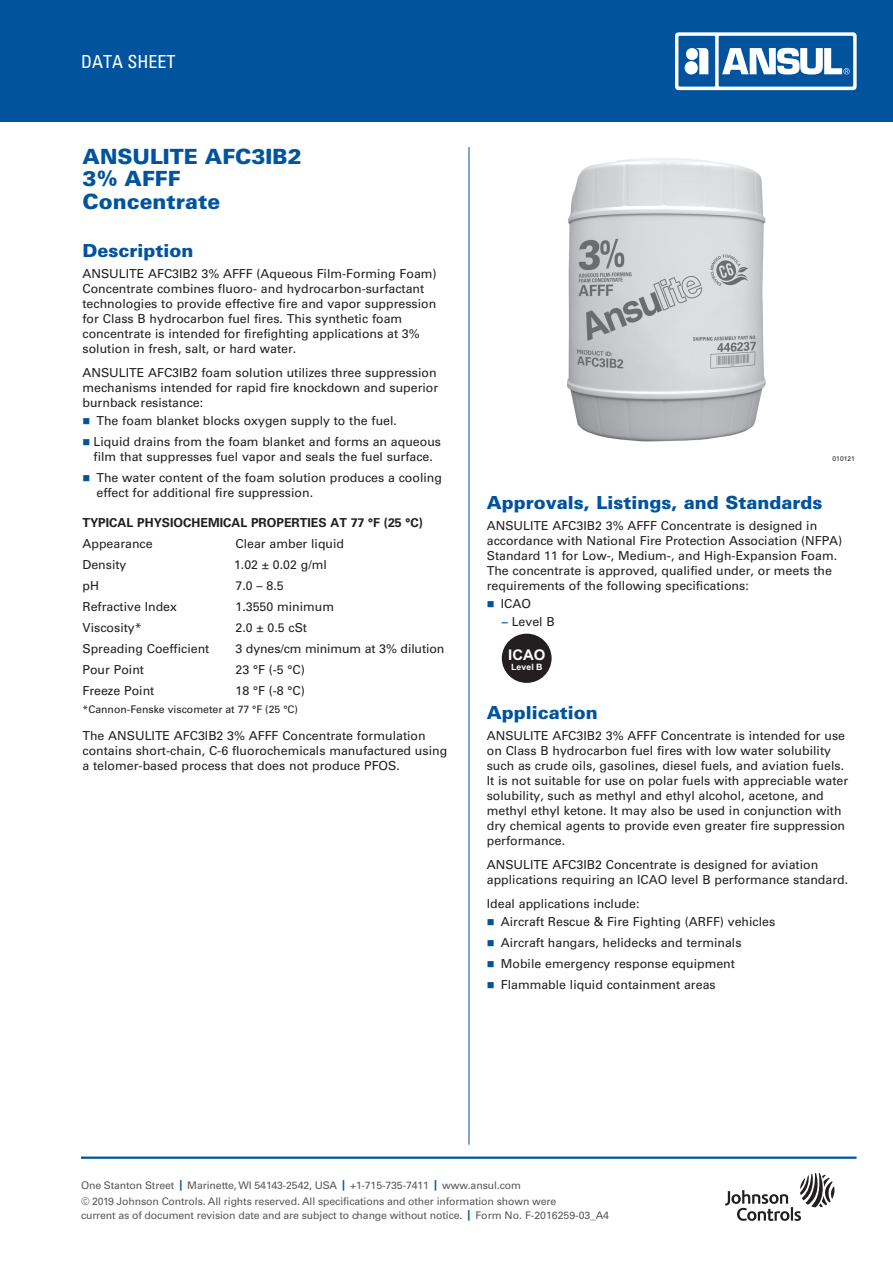
<style>
.page{position:relative;width:893px;height:1263px;background:#fff}
.page>*{position:absolute;margin:0;border:0;box-sizing:border-box;transform-origin:0 0}
.t1{font:900 21px/22.5px "Univers LT Std";color:#01539e}
.t2{font:900 18px "Univers LT Std";color:#01539e}
.t3{font:condensed 18px "Univers LT Std";color:#fff}
.t4{font:700 14.7px "Arial";color:#fff}
.t5{font:12.3px/15px "Univers LT Std";color:#231f20}
.t6{font:700 12.3px "Univers LT Std";color:#231f20}
.t7{font:10.5px/16.2px "Univers LT Std";letter-spacing:-.01em;color:#57585a}
.t8{font:10.5px "Univers LT Std";color:#231f20}
.t9{font:700 8.7px "Arial";color:#fff}
.t10{font:6.75px "Univers LT Std";color:#231f20}
.s1{color:#01539e}
.s2{font-weight:700;color:#0068a9}
.s3{font-weight:700;color:#01539e}
</style>
<div class="page">
<hr style="left:469px;top:147px;width:1px;height:998px;background:#01539e">
<hr style="left:81px;top:1156px;width:775px;height:3px;background:#01539e">
<svg style="left:725px;top:1173px;width:109px;height:48px"></svg>
<div style="left:0;top:0;width:893px;height:122px;background:#01539e"></div>
<svg style="left:675px;top:32px;width:181px;height:58px"></svg>
<img style="left:567px;top:158px;width:199px;height:284px">
<div style="left:502px;top:634px;width:50px;height:49px;background:#231f20;border-radius:50%"></div>
<h2 class="t3" style="left:81px;top:50px;width:96px">DATA SHEET</h2>
<h1 class="t1" style="left:82px;top:145px;width:221px">ANSULITE AFC3IB2<br>3% AFFF<br>Concentrate</h1>
<h2 class="t2" style="left:82px;top:239px;width:112px">Description</h2>
<p class="t5" style="left:82px;top:266px;width:356px">ANSULITE AFC3IB2 3% AFFF (Aqueous Film-Forming Foam)<br>Concentrate combines fluoro- and hydrocarbon-surfactant technologies to provide effective fire and vapor suppression for Class B hydrocarbon fuel fires. This synthetic foam concentrate is intended for firefighting applications at 3% solution in fresh, salt, or hard water.</p>
<p class="t5" style="left:82px;top:365px;width:357px">ANSULITE AFC3IB2 foam solution utilizes three suppression mechanisms intended for rapid fire knockdown and superior burnback resistance:</p>
<p class="t5" style="left:82px;top:413px;width:316px"><span class="s1">■</span> The foam blanket blocks oxygen supply to the fuel.</p>
<p class="t5" style="left:82px;top:434px;width:360px;text-align:center"><span class="s1">■</span> Liquid drains from the foam blanket and forms an aqueous film that suppresses fuel vapor and seals the fuel surface.</p>
<p class="t5" style="left:97px;top:470px;width:347px;text-indent:-14px"><span class="s1">■</span> The water content of the foam solution produces a cooling effect for additional fire suppression.</p>
<p class="t6" style="left:83px;top:515px;width:342px">TYPICAL PHYSIOCHEMICAL PROPERTIES AT 77 °F (25 °C)</p>
<p class="t5" style="left:83px;top:536px;width:72px">Appearance</p>
<p class="t5" style="left:236px;top:536px;width:110px">Clear amber liquid</p>
<p class="t5" style="left:83px;top:557px;width:46px">Density</p>
<p class="t5" style="left:234px;top:557px;width:94px">1.02 ± 0.02 g/ml</p>
<p class="t5" style="left:83px;top:578px;width:18px">pH</p>
<p class="t5" style="left:236px;top:578px;width:50px">7.0 – 8.5</p>
<p class="t5" style="left:83px;top:599px;width:96px">Refractive Index</p>
<p class="t5" style="left:236px;top:599px;width:100px">1.3550 minimum</p>
<p class="t5" style="left:83px;top:620px;width:61px">Viscosity*</p>
<p class="t5" style="left:236px;top:620px;width:73px">2.0 ± 0.5 cSt</p>
<p class="t5" style="left:83px;top:641px;width:128px">Spreading Coefficient</p>
<p class="t5" style="left:236px;top:641px;width:210px">3 dynes/cm minimum at 3% dilution</p>
<p class="t5" style="left:83px;top:662px;width:63px">Pour Point</p>
<p class="t5" style="left:236px;top:662px;width:71px">23 °F (-5 °C)</p>
<p class="t5" style="left:83px;top:683px;width:73px">Freeze Point</p>
<p class="t5" style="left:236px;top:683px;width:71px">18 °F (-8 °C)</p>
<p class="t8" style="left:82px;top:703px;width:217px">*Cannon-Fenske viscometer at 77 °F (25 °C)</p>
<p class="t5" style="left:82px;top:728px;width:366px">The ANSULITE AFC3IB2 3% AFFF Concentrate formulation contains short-chain, C-6 fluorochemicals manufactured using a telomer-based process that does not produce PFOS.</p>
<p class="t10" style="left:832px;top:454px;width:24px">010121</p>
<h2 class="t2" style="left:487px;top:491px;width:337px">Approvals, Listings, and Standards</h2>
<p class="t5" style="left:487px;top:518px;width:357px">ANSULITE AFC3IB2 3% AFFF Concentrate is designed in accordance with National Fire Protection Association (NFPA)<br>Standard 11 for Low-, Medium-, and High-Expansion Foam.<br>The concentrate is approved, qualified under, or meets the requirements of the following specifications:</p>
<p class="t5" style="left:487px;top:596px;width:46px"><span class="s1">■</span> ICAO</p>
<p class="t5" style="left:502px;top:614px;width:54px"><span class="s2">–</span> Level B</p>
<p class="t4" style="left:508px;top:645px;width:39px">ICAO</p>
<p class="t9" style="left:511px;top:661px;width:33px">Level B</p>
<h2 class="t2" style="left:487px;top:701px;width:112px">Application</h2>
<p class="t5" style="left:487px;top:728px;width:363px">ANSULITE AFC3IB2 3% AFFF Concentrate is intended for use on Class B hydrocarbon fuel fires with low water solubility such as crude oils, gasolines, diesel fuels, and aviation fuels.<br>It is not suitable for use on polar fuels with appreciable water solubility, such as methyl and ethyl alcohol, acetone, and methyl ethyl ketone. It may also be used in conjunction with dry chemical agents to provide even greater fire suppression performance.</p>
<p class="t5" style="left:487px;top:857px;width:363px">ANSULITE AFC3IB2 Concentrate is designed for aviation applications requiring an ICAO level B performance standard.</p>
<p class="t5" style="left:487px;top:896px;width:154px">Ideal applications include:</p>
<p class="t5" style="left:487px;top:914px;width:290px"><span class="s1">■</span> Aircraft Rescue &amp; Fire Fighting (ARFF) vehicles</p>
<p class="t5" style="left:487px;top:935px;width:256px"><span class="s1">■</span> Aircraft hangars, helidecks and terminals</p>
<p class="t5" style="left:487px;top:956px;width:250px"><span class="s1">■</span> Mobile emergency response equipment</p>
<p class="t5" style="left:487px;top:977px;width:230px"><span class="s1">■</span> Flammable liquid containment areas</p>
<p class="t7" style="left:81px;top:1177px;width:477px">One Stanton Street <span class="s3">|</span> Marinette, WI 54143-2542, USA <span class="s3">|</span> +1-715-735-7411 <span class="s3">|</span> www.ansul.com<br>© 2019 Johnson Controls. All rights reserved. All specifications and other information shown were</p>
<p class="t7" style="left:81px;top:1207px;width:530px">current as of document revision date and are subject to change without notice. <span class="s3">|</span> Form No. F-2016259-03_A4</p>
</div>
